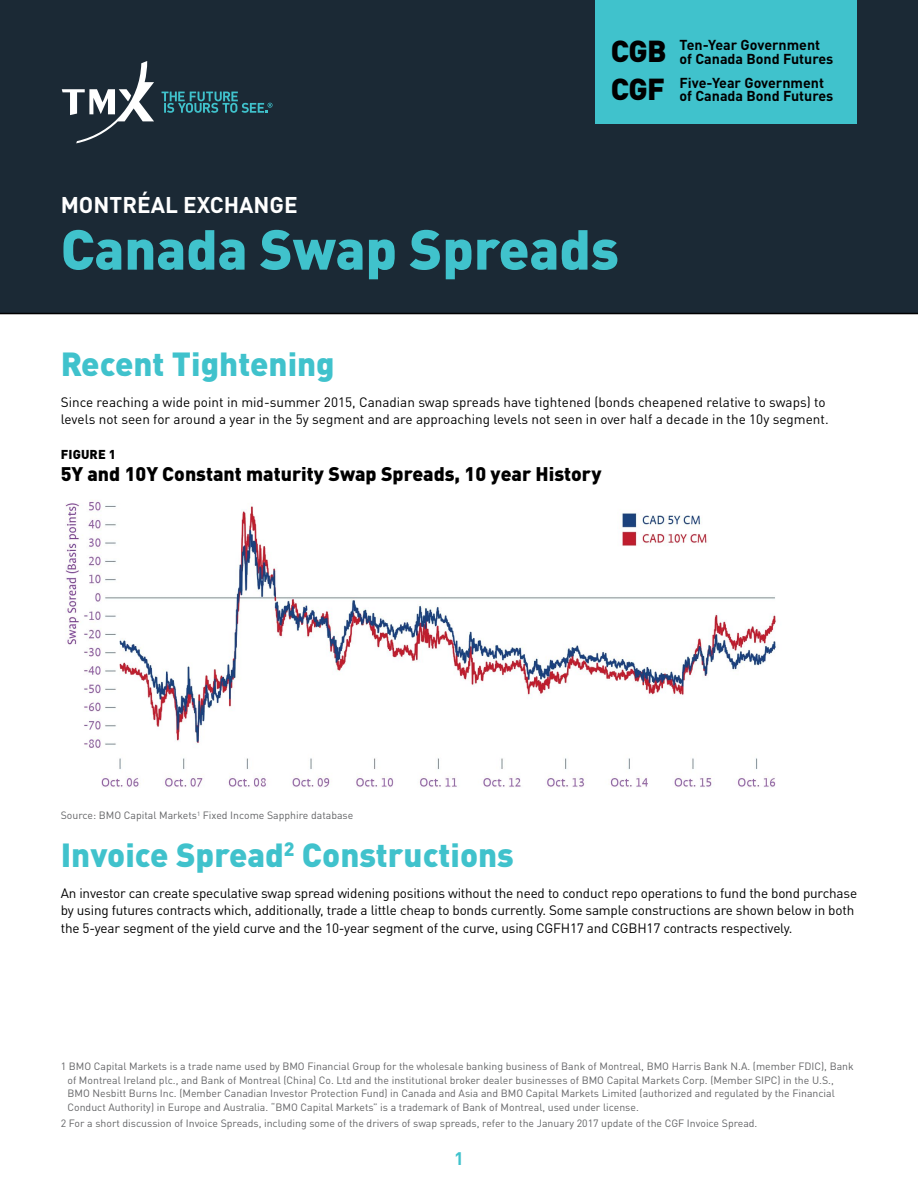
<style>
.page{position:relative;width:918px;height:1188px;background:#fff}
.page>*{position:absolute;margin:0;border:0;box-sizing:border-box;transform-origin:0 0}
.t1{font:900 55.5px "DIN Pro";color:#40c2cc}
.t2{font:900 33px "DIN Pro";color:#40c2cc}
.t3{font:700 22.5px "DIN Pro";color:#fff}
.t4{font:900 19.5px "DIN Pro";color:#000}
.t5{font:700 18px "DIN Pro";color:#40c2cc}
.t6{font:700 14.25px/13.5px "DIN Pro";color:#000}
.t7{font:13.5px/17.2px "DIN Pro";letter-spacing:-.015em;color:#000}
.t8{font:900 12.75px "DIN Pro";letter-spacing:.01em;color:#000}
.t9{font:10.5px/13.5px "DIN Pro";color:#636466}
.s1{font-weight:900;font-size:30px}
</style>
<div class="page">
<div style="left:0;top:0;width:918px;height:314px;background:#1b2935"></div>
<svg style="left:62px;top:61px;width:92px;height:82px"></svg>
<svg style="left:162px;top:92px;width:111px;height:21px;background:#265b66"></svg>
<img style="left:65px;top:501px;width:711px;height:286px">
<div style="left:595px;top:0;width:262px;height:123px;background:#40c2cc"></div>
<h3 class="t6" style="left:680px;top:38px;width:155px;text-indent:-69px"><span class="s1">CGB</span> Ten-Year Government of Canada Bond Futures</h3>
<h3 class="t6" style="left:680px;top:75px;width:155px;text-indent:-69px"><span class="s1">CGF</span> Five-Year Government of Canada Bond Futures</h3>
<h3 class="t3" style="left:61px;top:187px;width:239px">MONTRÉAL EXCHANGE</h3>
<h1 class="t1" style="left:61px;top:205px;width:560px">Canada Swap Spreads</h1>
<h2 class="t2" style="left:61px;top:338px;width:276px">Recent Tightening</h2>
<p class="t7" style="left:61px;top:393px;width:769px">Since reaching a wide point in mid-summer 2015, Canadian swap spreads have tightened (bonds cheapened relative to swaps) to levels not seen for around a year in the 5y segment and are approaching levels not seen in over half a decade in the 10y segment.</p>
<p class="t8" style="left:61px;top:444px;width:57px">FIGURE 1</p>
<h3 class="t4" style="left:61px;top:459px;width:542px">5Y and 10Y Constant maturity Swap Spreads, 10 year History</h3>
<p class="t9" style="left:61px;top:808px;width:294px">Source: BMO Capital Markets<sup>1</sup> Fixed Income Sapphire database</p>
<h2 class="t2" style="left:61px;top:829px;width:455px">Invoice Spread<sup>2</sup> Constructions</h2>
<p class="t7" style="left:61px;top:884px;width:798px">An investor can create speculative swap spread widening positions without the need to conduct repo operations to fund the bond purchase by using futures contracts which, additionally, trade a little cheap to bonds currently. Some sample constructions are shown below in both the 5-year segment of the yield curve and the 10-year segment of the curve, using CGFH17 and CGBH17 contracts respectively.</p>
<p class="t9" style="left:68px;top:1059px;width:788px;text-indent:-7px">1 BMO Capital Markets is a trade name used by BMO Financial Group for the wholesale banking business of Bank of Montreal, BMO Harris Bank N.A. (member FDIC), Bank of Montreal Ireland plc., and Bank of Montreal (China) Co. Ltd and the institutional broker dealer businesses of BMO Capital Markets Corp. (Member SIPC) in the U.S., BMO Nesbitt Burns Inc. (Member Canadian Investor Protection Fund) in Canada and Asia and BMO Capital Markets Limited (authorized and regulated by the Financial Conduct Authority) in Europe and Australia. “BMO Capital Markets” is a trademark of Bank of Montreal, used under license.</p>
<p class="t9" style="left:61px;top:1116px;width:698px">2 For a short discussion of Invoice Spreads, including some of the drivers of swap spreads, refer to the January 2017 update of the CGF Invoice Spread.</p>
<h3 class="t5" style="left:454px;top:1144px;width:11px">1</h3>
</div>
